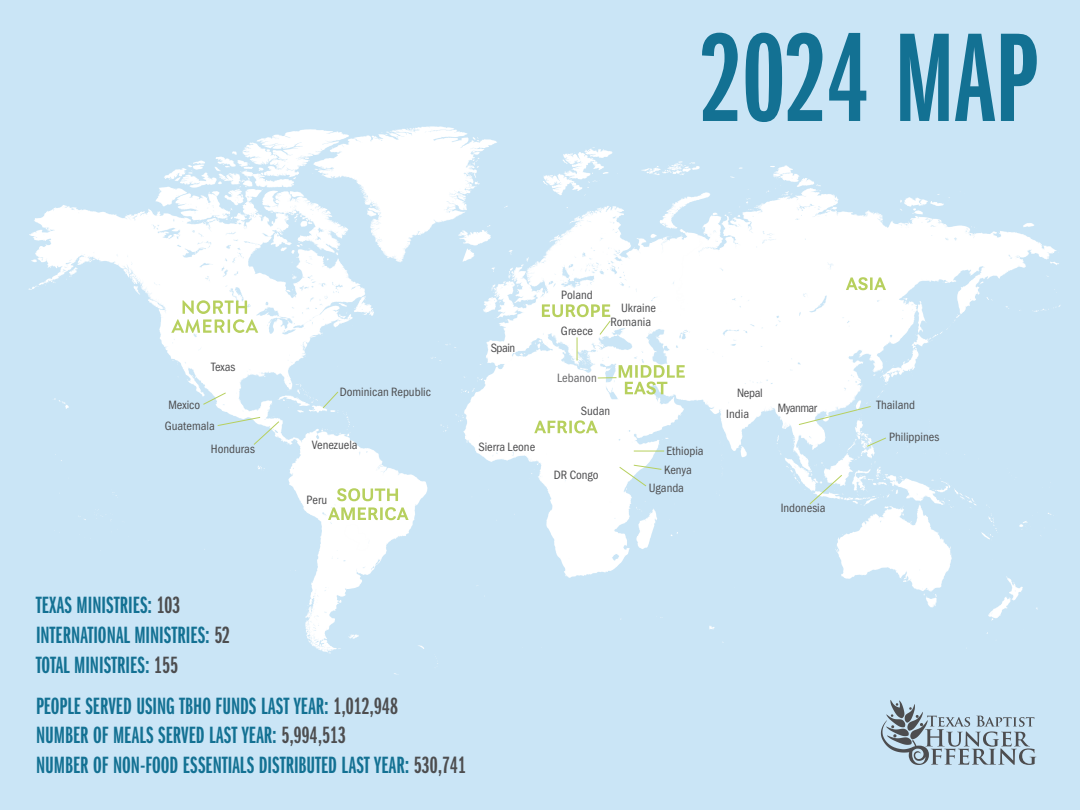
<style>
.page{position:relative;width:1080px;height:810px;background:#cae5f6}
.page>*{position:absolute;margin:0;border:0;box-sizing:border-box;transform-origin:0 0}
.t1{font:130.88px "Franklin Gothic URW Ext Com D Dem";color:#137193}
.t2{font:24.38px "Franklin Gothic URW Ext Com D Dem";color:#137193}
.t3{font:12.5px "Franklin Gothic URW Cond";color:#4d4d4f}
.t4{font:12.5px "Franklin Gothic URW Cond";letter-spacing:-.04em;color:#4d4d4f}
.t5{font:12.5px "Franklin Gothic URW Cond";color:#676769}
.s1{color:#4d4d4f}
</style>
<div class="page">
<img style="left:28px;top:126px;width:1033px;height:549px">
<svg style="left:203px;top:392px;width:23px;height:13px"></svg>
<svg style="left:217px;top:417px;width:63px;height:28px"></svg>
<svg style="left:322px;top:391px;width:17px;height:18px"></svg>
<hr style="left:634px;top:451px;width:30px;height:1px;background:#b7d05e">
<svg style="left:619px;top:464px;width:43px;height:23px"></svg>
<svg style="left:809px;top:474px;width:34px;height:31px"></svg>
<svg style="left:798px;top:406px;width:73px;height:19px"></svg>
<svg style="left:866px;top:437px;width:21px;height:10px"></svg>
<svg style="left:881px;top:700px;width:155px;height:65px"></svg>
<svg style="left:171px;top:300px;width:87px;height:33px;background:#e9f0ce"></svg>
<svg style="left:328px;top:507px;width:81px;height:13px"></svg>
<svg style="left:337px;top:488px;width:61px;height:13px"></svg>
<svg style="left:534px;top:420px;width:64px;height:14px"></svg>
<svg style="left:542px;top:304px;width:143px;height:91px;background:#f2f7ef"></svg>
<svg style="left:846px;top:277px;width:40px;height:13px"></svg>
<p class="t1" style="left:700px;top:7px;width:339px">2024 MAP</p>
<p class="t3" style="left:211px;top:358px;width:26px">Texas</p>
<p class="t3" style="left:168px;top:396px;width:33px">Mexico</p>
<p class="t3" style="left:165px;top:417px;width:52px">Guatemala</p>
<p class="t3" style="left:211px;top:440px;width:46px">Honduras</p>
<p class="t3" style="left:340px;top:383px;width:93px">Dominican Republic</p>
<p class="t3" style="left:312px;top:436px;width:47px">Venezuela</p>
<p class="t3" style="left:307px;top:491px;width:22px">Peru</p>
<p class="t3" style="left:491px;top:339px;width:26px">Spain</p>
<p class="t3" style="left:478px;top:438px;width:58px">Sierra Leone</p>
<p class="t3" style="left:561px;top:286px;width:33px">Poland</p>
<p class="t3" style="left:561px;top:322px;width:34px">Greece</p>
<p class="t5" style="left:557px;top:369px;width:41px">Lebanon</p>
<p class="t3" style="left:621px;top:299px;width:36px">Ukraine</p>
<p class="t3" style="left:611px;top:312px;width:42px">Romania</p>
<p class="t3" style="left:737px;top:384px;width:27px">Nepal</p>
<p class="t3" style="left:581px;top:401px;width:31px">Sudan</p>
<p class="t3" style="left:726px;top:404px;width:24px">India</p>
<p class="t3" style="left:554px;top:466px;width:46px">DR Congo</p>
<p class="t3" style="left:666px;top:442px;width:39px">Ethiopia</p>
<p class="t3" style="left:649px;top:479px;width:37px">Uganda</p>
<p class="t3" style="left:664px;top:460px;width:29px">Kenya</p>
<p class="t4" style="left:778px;top:399px;width:41px">Myanmar</p>
<p class="t3" style="left:781px;top:499px;width:46px">Indonesia</p>
<p class="t2" style="left:36px;top:592px;width:146px">TEXAS MINISTRIES: <span class="s1">103</span></p>
<p class="t2" style="left:36px;top:622px;width:196px">INTERNATIONAL MINISTRIES: <span class="s1">52</span></p>
<p class="t2" style="left:36px;top:652px;width:143px">TOTAL MINISTRIES: <span class="s1">155</span></p>
<p class="t2" style="left:36px;top:693px;width:363px">PEOPLE SERVED USING TBHO FUNDS LAST YEAR: <span class="s1">1,012,948</span></p>
<p class="t2" style="left:36px;top:722px;width:312px">NUMBER OF MEALS SERVED LAST YEAR: <span class="s1">5,994,513</span></p>
<p class="t2" style="left:36px;top:752px;width:432px">NUMBER OF NON-FOOD ESSENTIALS DISTRIBUTED LAST YEAR: <span class="s1">530,741</span></p>
<p class="t3" style="left:876px;top:396px;width:40px">Thailand</p>
<p class="t3" style="left:889px;top:428px;width:52px">Philippines</p>
</div>
